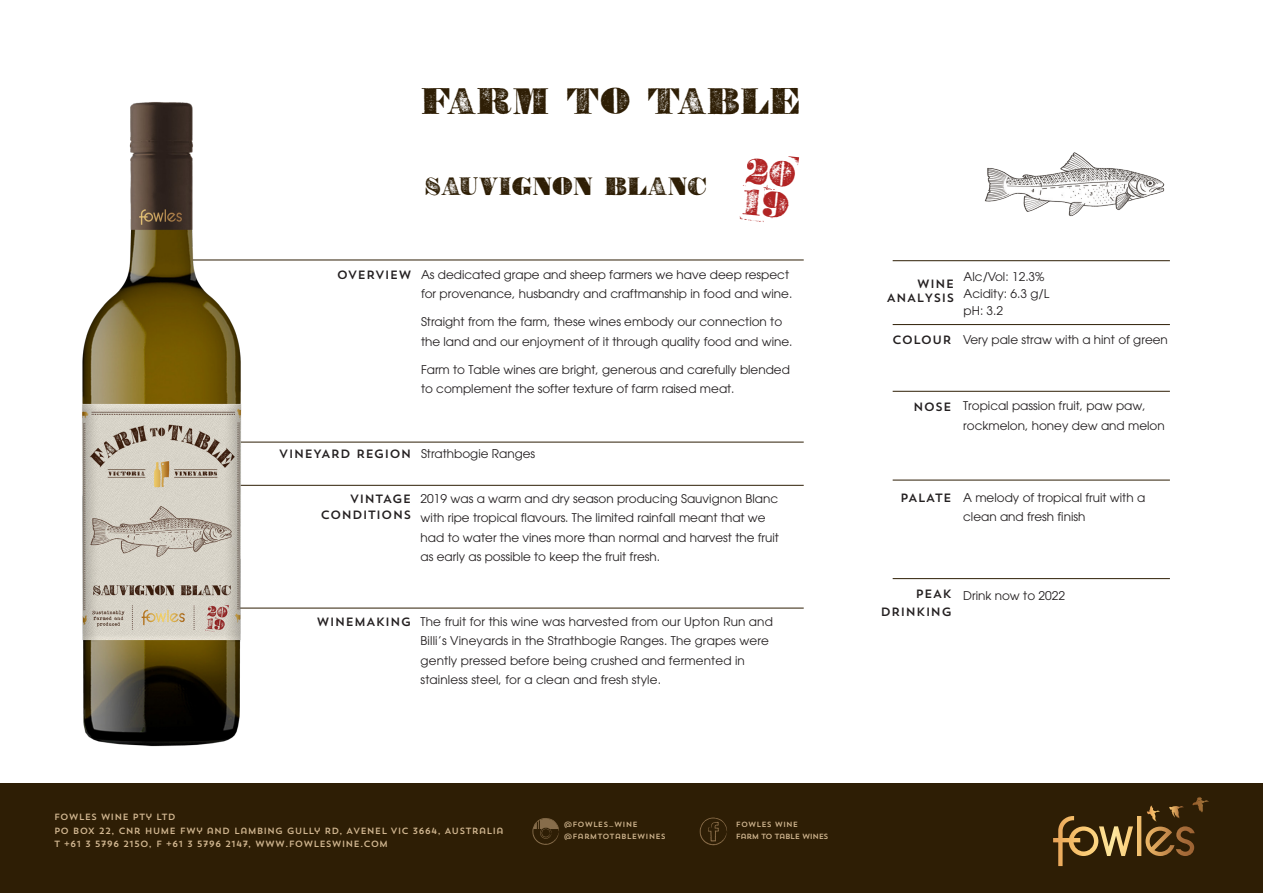
<style>
.page{position:relative;width:1263px;height:893px;background:#fff}
.page>*{position:absolute;margin:0;border:0;box-sizing:border-box;transform-origin:0 0}
.t1{font:36.45px "Bullion WF";color:#2e1e05}
.t2{font:24.75px "Bullion WF";color:#2e1e05}
.t3{font:12px/19.5px "ITC Avant Garde Std";color:#231f20}
.t4{font:12px/16.5px "Trend Sans One";color:#231f20;text-align:right}
.t5{font:9px "Trend Sans One";color:#d2b791}
.t6{font:7.5px "Trend Sans One";color:#d2b791}
.t7{font:7.5px "Trend Sans One";letter-spacing:-.07em;color:#d2b791}
.s1{font-family:"Avant Garde"}
</style>
<div class="page">
<hr style="left:191px;top:260px;width:613px;height:1px;background:#2e1e05">
<hr style="left:191px;top:442px;width:613px;height:1px;background:#2e1e05">
<hr style="left:191px;top:485px;width:613px;height:1px;background:#2e1e05">
<hr style="left:191px;top:608px;width:613px;height:1px;background:#2e1e05">
<div style="left:0;top:784px;width:1263px;height:109px;background:#2e1e05"></div>
<img style="left:82px;top:102px;width:183px;height:645px">
<hr style="left:893px;top:324px;width:277px;height:1px;background:#2e1e05">
<hr style="left:893px;top:391px;width:277px;height:1px;background:#2e1e05">
<hr style="left:893px;top:480px;width:277px;height:1px;background:#2e1e05">
<hr style="left:893px;top:578px;width:277px;height:1px;background:#2e1e05">
<svg style="left:700px;top:818px;width:27px;height:27px"></svg>
<svg style="left:532px;top:818px;width:27px;height:27px"></svg>
<svg style="left:1053px;top:797px;width:156px;height:69px"></svg>
<hr style="left:893px;top:260px;width:277px;height:1px;background:#2e1e05">
<img style="left:964px;top:152px;width:206px;height:110px">
<svg style="left:739px;top:156px;width:60px;height:66px"></svg>
<p class="t1" style="left:421px;top:86px;width:380px">FARM TO TABLE</p>
<p class="t2" style="left:425px;top:176px;width:283px">SAUVIGNON BLANC</p>
<p class="t4" style="left:337px;top:266px;width:77px">OVERVIEW</p>
<p class="t3" style="left:421px;top:264px;width:373px">As dedicated grape and sheep farmers we have deep respect for provenance, husbandry and craftmanship in food and wine.</p>
<p class="t3" style="left:421px;top:312px;width:373px">Straight from the farm, these wines embody our connection to the land and our enjoyment of it through quality food and wine.</p>
<p class="t3" style="left:421px;top:359px;width:370px">Farm to Table wines are bright, generous and carefully blended to complement the softer texture of farm raised meat.</p>
<p class="t4" style="left:279px;top:446px;width:134px">VINEYARD REGION</p>
<p class="t4" style="left:321px;top:490px;width:92px">VINTAGE<br>CONDITIONS</p>
<p class="t3" style="left:421px;top:444px;width:116px">Strathbogie Ranges</p>
<p class="t3" style="left:421px;top:488px;width:360px">2019 was a warm and dry season producing Sauvignon Blanc with ripe tropical flavours. The limited rainfall meant that we had to water the vines more than normal and harvest the fruit as early as possible to keep the fruit fresh.</p>
<p class="t4" style="left:316px;top:613px;width:96px">WINEMAKING</p>
<p class="t3" style="left:421px;top:611px;width:354px">The fruit for this wine was harvested from our Upton Run and Billi’s Vineyards in the Strathbogie Ranges. The grapes were gently pressed before being crushed and fermented in stainless steel, for a clean and fresh style.</p>
<p class="t5" style="left:54px;top:811px;width:123px">FOWLES WINE PTY LTD</p>
<p class="t5" style="left:54px;top:825px;width:451px">PO BOX 22, CNR HUME FWY AND LAMBING GULLY RD, AVENEL VIC 3664, AUSTRALIA</p>
<p class="t5" style="left:54px;top:838px;width:336px">T +61 3 5796 2150, F +61 3 5796 2147, WWW.FOWLESWINE.COM</p>
<p class="t6" style="left:564px;top:819px;width:76px">@FOWLES_WINE</p>
<p class="t6" style="left:564px;top:831px;width:104px">@FARMTOTABLEWINES</p>
<p class="t6" style="left:736px;top:819px;width:64px">FOWLES WINE</p>
<p class="t7" style="left:736px;top:831px;width:94px">FARM TO TABLE WINES</p>
<p class="t4" style="left:886px;top:276px;width:69px;line-height:14.4px">WINE<br>ANALYSIS</p>
<p class="t4" style="left:892px;top:331px;width:61px">COLOUR</p>
<p class="t3" style="left:964px;top:268px;width:87px;line-height:17.1px">Alc/Vol: 12.3%<br>Acidity: 6.3 g/L pH: 3.2</p>
<p class="t3" style="left:963px;top:330px;width:206px">Very pale straw with a hint of green</p>
<p class="t4" style="left:913px;top:398px;width:40px">NOSE</p>
<p class="t3" style="left:963px;top:396px;width:203px">Tropical passion fruit, paw paw, rockmelon, honey dew and melon</p>
<p class="t4" style="left:900px;top:489px;width:53px">PALATE</p>
<p class="t3" style="left:963px;top:488px;width:184px">A melody of tropical fruit with a clean and fresh finish</p>
<p class="t4" style="left:915px;top:585px;width:38px">PEAK</p>
<p class="t4" style="left:880px;top:603px;width:73px">DRINKING</p>
<p class="t3" style="left:963px;top:586px;width:103px">Drink n<span class="s1">ow</span> to 2022</p>
</div>
